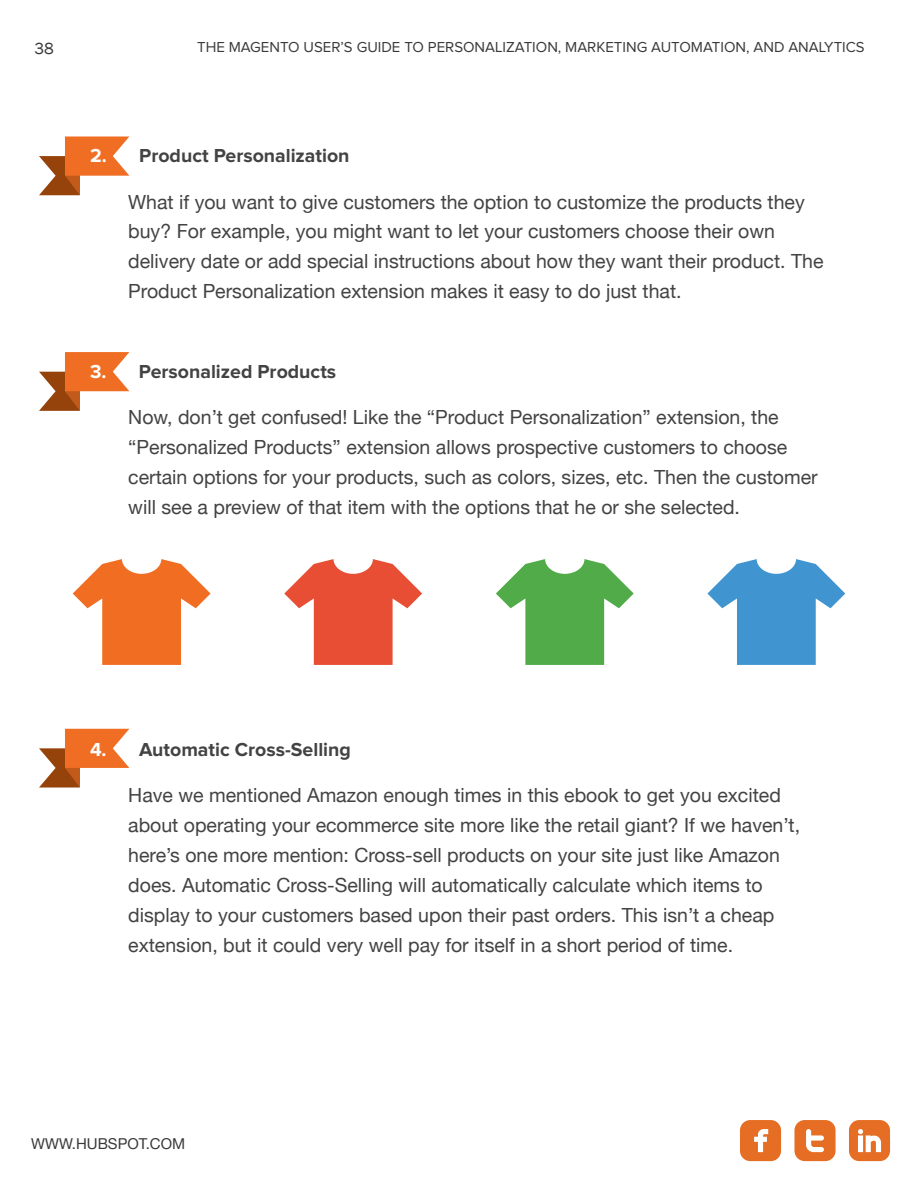
<style>
.page{position:relative;width:918px;height:1188px;background:#fff}
.page>*{position:absolute;margin:0;border:0;box-sizing:border-box;transform-origin:0 0}
.t1{font:19.5px/30px "Helvetica Neue";color:#434343}
.t2{font:700 19.5px "Proxima Nova";color:#434343}
.t3{font:16.5px "Franklin Gothic";color:#393939}
.t4{font:15px "Proxima Nova";color:#393939}
.t5{font:15px "Helvetica Neue";color:#393939}
.s1{color:#fff}
</style>
<div class="page">
<svg style="left:740px;top:1120px;width:41px;height:41px;background:#e98546"></svg>
<svg style="left:794px;top:1120px;width:42px;height:41px"></svg>
<svg style="left:849px;top:1120px;width:41px;height:41px"></svg>
<svg style="left:39px;top:136px;width:90px;height:59px"></svg>
<svg style="left:39px;top:352px;width:90px;height:59px"></svg>
<svg style="left:39px;top:729px;width:90px;height:59px"></svg>
<svg style="left:73px;top:559px;width:138px;height:106px"></svg>
<svg style="left:284px;top:559px;width:138px;height:106px"></svg>
<svg style="left:496px;top:559px;width:138px;height:106px"></svg>
<svg style="left:707px;top:559px;width:138px;height:106px"></svg>
<p class="t3" style="left:35px;top:38px;width:21px">38</p>
<p class="t4" style="left:197px;top:40px;width:669px">THE MAGENTO USER’S GUIDE TO PERSONALIZATION, MARKETING AUTOMATION, AND ANALYTICS</p>
<p class="t2" style="left:90px;top:147px;width:261px"><span class="s1">2.</span> Product Personalization</p>
<p class="t1" style="left:128px;top:188px;width:697px">What if you want to give customers the option to customize the products they buy? For example, you might want to let your customers choose their own delivery date or add special instructions about how they want their product. The Product Personalization extension makes it easy to do just that.</p>
<p class="t2" style="left:90px;top:363px;width:248px"><span class="s1">3.</span> Personalized Products</p>
<p class="t1" style="left:128px;top:404px;width:691px">Now, don’t get confused! Like the “Product Personalization” extension, the “Personalized Products” extension allows prospective customers to choose certain options for your products, such as colors, sizes, etc. Then the customer will see a preview of that item with the options that he or she selected.</p>
<p class="t2" style="left:90px;top:741px;width:262px"><span class="s1">4.</span> Automatic Cross-Selling</p>
<p class="t1" style="left:128px;top:782px;width:673px">Have we mentioned Amazon enough times in this ebook to get you excited about operating your ecommerce site more like the retail giant? If we haven’t, here’s one more mention: Cross-sell products on your site just like Amazon does. Automatic Cross-Selling will automatically calculate which items to display to your customers based upon their past orders. This isn’t a cheap extension, but it could very well pay for itself in a short period of time.</p>
<p class="t5" style="left:31px;top:1133px;width:155px">www.Hubspot.com</p>
</div>
